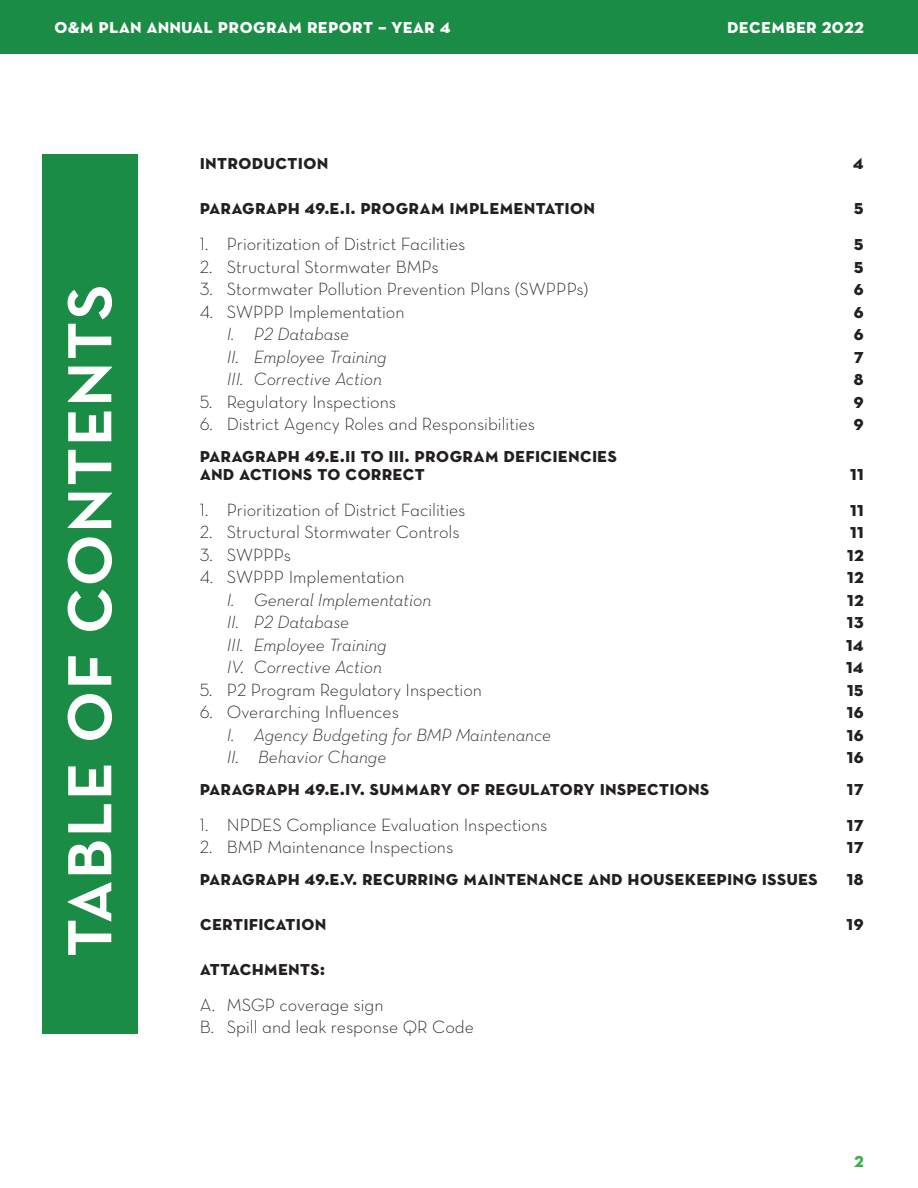
<style>
.page{position:relative;width:918px;height:1188px;background:#fff}
.page>*{position:absolute;margin:0;border:0;box-sizing:border-box;transform-origin:0 0}
.t1{font:84px "Neutra Text Demi SC Alt";color:#fff}
.t2{font:21px/18px "Neutra Text Bold SC Alt";color:#231f20}
.t3{font:21px "Neutra Text Bold SC Alt";color:#fff}
.t4{font:21px "Neutra Text Bold SC Alt";color:#40ae49}
.t5{font:18px/22.5px "Neutra Text Light Alt";color:#231f20}
.t6{font:18px "Neutra Text Light Italic Alt";color:#231f20}
</style>
<div class="page">
<div style="left:0;top:0;width:918px;height:54px;background:#1b8c45"></div>
<div style="left:42px;top:154px;width:96px;height:880px;background:#1b8c45"></div>
<p class="t3" style="left:54px;top:12px;width:398px">o&amp;m plan annual program report – year 4</p>
<p class="t3" style="left:727px;top:12px;width:138px">december 2022</p>
<h1 class="t1" style="left:31px;top:958px;width:676px;rotate:-90deg">table of contents</h1>
<p class="t2" style="left:200px;top:153px;width:130px">introduction</p>
<p class="t2" style="left:853px;top:153px;width:13px">4</p>
<p class="t2" style="left:200px;top:198px;width:397px">paragraph 49.e.i. program implementation</p>
<p class="t2" style="left:854px;top:198px;width:12px">5</p>
<p class="t5" style="left:200px;top:232px;width:267px">1. Prioritization of District Facilities</p>
<p class="t2" style="left:854px;top:234px;width:12px">5</p>
<p class="t5" style="left:200px;top:255px;width:240px">2. Structural Stormwater BMPs</p>
<p class="t2" style="left:854px;top:256px;width:12px">5</p>
<p class="t5" style="left:200px;top:277px;width:390px">3. Stormwater Pollution Prevention Plans (SWPPPs)</p>
<p class="t2" style="left:853px;top:279px;width:12px">6</p>
<p class="t5" style="left:200px;top:300px;width:206px">4. SWPPP Implementation</p>
<p class="t2" style="left:853px;top:301px;width:12px">6</p>
<p class="t6" style="left:227px;top:323px;width:124px">I. P2 Database</p>
<p class="t2" style="left:853px;top:324px;width:12px">6</p>
<p class="t6" style="left:227px;top:346px;width:162px">II. Employee Training</p>
<p class="t2" style="left:854px;top:346px;width:12px">7</p>
<p class="t6" style="left:227px;top:368px;width:157px">III. Corrective Action</p>
<p class="t2" style="left:854px;top:369px;width:12px">8</p>
<p class="t5" style="left:200px;top:390px;width:198px">5. Regulatory Inspections</p>
<p class="t2" style="left:853px;top:391px;width:12px">9</p>
<p class="t5" style="left:200px;top:412px;width:337px">6. District Agency Roles and Responsibilities</p>
<p class="t2" style="left:853px;top:414px;width:12px">9</p>
<p class="t2" style="left:200px;top:445px;width:419px">paragraph 49.e.ii to iii. program deficiencies and actions to correct</p>
<p class="t2" style="left:850px;top:463px;width:16px">11</p>
<p class="t5" style="left:200px;top:498px;width:267px">1. Prioritization of District Facilities</p>
<p class="t2" style="left:850px;top:499px;width:16px">11</p>
<p class="t5" style="left:200px;top:520px;width:261px">2. Structural Stormwater Controls</p>
<p class="t2" style="left:850px;top:522px;width:16px">11</p>
<p class="t5" style="left:200px;top:543px;width:93px">3. SWPPPs</p>
<p class="t2" style="left:847px;top:544px;width:19px">12</p>
<p class="t5" style="left:200px;top:565px;width:206px">4. SWPPP Implementation</p>
<p class="t2" style="left:847px;top:567px;width:19px">12</p>
<p class="t6" style="left:227px;top:589px;width:206px">I. General Implementation</p>
<p class="t2" style="left:847px;top:589px;width:19px">12</p>
<p class="t6" style="left:227px;top:611px;width:124px">II. P2 Database</p>
<p class="t2" style="left:847px;top:612px;width:19px">13</p>
<p class="t6" style="left:227px;top:634px;width:162px">III. Employee Training</p>
<p class="t2" style="left:846px;top:634px;width:20px">14</p>
<p class="t6" style="left:227px;top:656px;width:157px">IV. Corrective Action</p>
<p class="t2" style="left:846px;top:657px;width:20px">14</p>
<p class="t5" style="left:200px;top:678px;width:284px">5. P2 Program Regulatory Inspection</p>
<p class="t2" style="left:847px;top:679px;width:19px">15</p>
<p class="t5" style="left:200px;top:700px;width:201px">6. Overarching Influences</p>
<p class="t2" style="left:846px;top:702px;width:19px">16</p>
<p class="t6" style="left:227px;top:724px;width:326px">I. Agency Budgeting for BMP Maintenance</p>
<p class="t2" style="left:846px;top:724px;width:19px">16</p>
<p class="t6" style="left:227px;top:746px;width:161px">II. Behavior Change</p>
<p class="t2" style="left:846px;top:747px;width:19px">16</p>
<p class="t2" style="left:200px;top:778px;width:511px">paragraph 49.e.iv. summary of regulatory inspections</p>
<p class="t2" style="left:847px;top:778px;width:19px">17</p>
<p class="t5" style="left:200px;top:813px;width:349px">1. NPDES Compliance Evaluation Inspections</p>
<p class="t2" style="left:847px;top:814px;width:19px">17</p>
<p class="t5" style="left:200px;top:835px;width:255px">2. BMP Maintenance Inspections</p>
<p class="t2" style="left:847px;top:837px;width:19px">17</p>
<p class="t2" style="left:200px;top:868px;width:620px">paragraph 49.e.v. recurring maintenance and housekeeping issues</p>
<p class="t2" style="left:847px;top:868px;width:19px">18</p>
<p class="t2" style="left:200px;top:913px;width:128px">certification</p>
<p class="t2" style="left:846px;top:913px;width:19px">19</p>
<p class="t2" style="left:200px;top:958px;width:127px">attachments:</p>
<p class="t5" style="left:200px;top:993px;width:276px">A. MSGP coverage sign<br>B. Spill and leak response QR Code</p>
<p class="t4" style="left:854px;top:1146px;width:11px">2</p>
</div>
